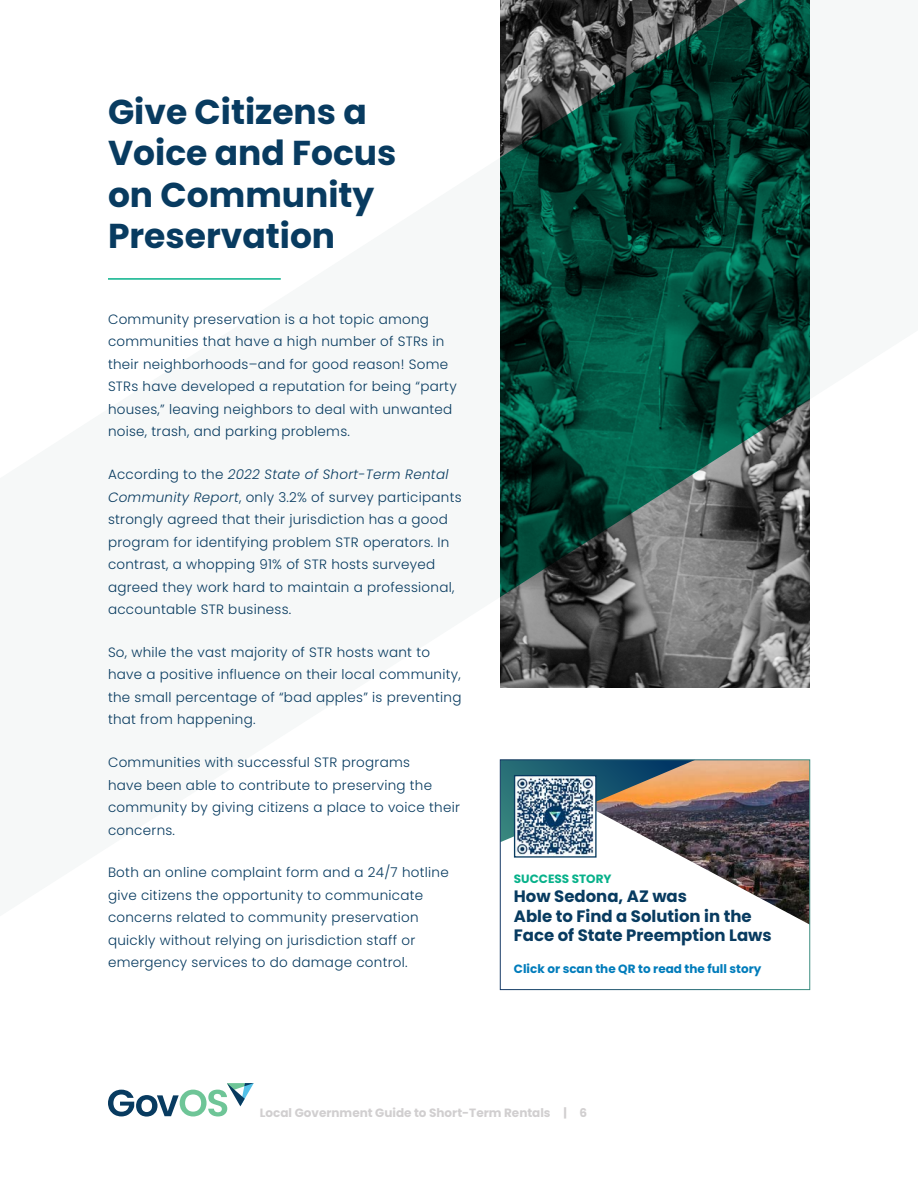
<style>
.page{position:relative;width:918px;height:1188px;background:#fff}
.page>*{position:absolute;margin:0;border:0;box-sizing:border-box;transform-origin:0 0}
.t1{font:700 34.5px/41.4px "Poppins";color:#083b60}
.t2{font:700 16.5px/19.5px "Poppins";color:#083b60}
.Paragraph{font:300 13.5px/22.5px "Poppins";letter-spacing:.02em;color:#083b60}
.t3{font:700 12px "Poppins";color:#d1cfd0}
.t4{font:700 12px "Poppins";color:#007cbb}
.t5{font:700 12px "Poppins";color:#07b18a}
.s1{font-style:italic}
</style>
<div class="page">
<svg style="left:108px;top:1083px;width:146px;height:34px"></svg>
<img style="left:500px;top:597px;width:310px;height:91px">
<svg style="left:500px;top:0;width:310px;height:597px;background:#1c483e"></svg>
<hr style="left:108px;top:278px;width:173px;height:2px;background:#07b18a">
<img style="left:513px;top:762px;width:295px;height:162px">
<svg style="left:502px;top:762px;width:193px;height:80px;background:#707570"></svg>
<img style="left:516px;top:777px;width:79px;height:79px">
<div style="left:514px;top:775px;width:83px;height:83px;border:1px solid #083b60"></div>
<div style="left:500px;top:760px;width:310px;height:230px;border:1px solid #fff"></div>
<h1 class="t1" style="left:108px;top:91px;width:290px">Give Citizens a<br>Voice and Focus on Community<br>Preservation</h1>
<p class="Paragraph" style="left:108px;top:308px;width:350px">Community preservation is a hot topic among communities that have a high number of STRs in their neighborhoods–and for good reason! Some STRs have developed a reputation for being “party houses,” leaving neighbors to deal with unwanted noise, trash, and parking problems.</p>
<p class="Paragraph" style="left:108px;top:463px;width:355px">According to the <span class="s1">2022 State of Short-Term Rental Community Report</span>, only 3.2% of survey participants strongly agreed that their jurisdiction has a good program for identifying problem STR operators. In contrast, a whopping 91% of STR hosts surveyed agreed they work hard to maintain a professional, accountable STR business.</p>
<p class="Paragraph" style="left:108px;top:641px;width:355px">So, while the vast majority of STR hosts want to have a positive influence on their local community, the small percentage of “bad apples” is preventing that from happening.</p>
<p class="Paragraph" style="left:108px;top:751px;width:353px">Communities with successful STR programs<br>have been able to contribute to preserving the community by giving citizens a place to voice their concerns.</p>
<p class="Paragraph" style="left:108px;top:861px;width:342px">Both an online complaint form and a 24/7 hotline give citizens the opportunity to communicate concerns related to community preservation quickly without relying on jurisdiction staff or emergency services to do damage control.</p>
<p class="t5" style="left:514px;top:872px;width:99px">SUCCESS STORY</p>
<p class="t2" style="left:514px;top:887px;width:259px">How Sedona, AZ was<br>Able to Find a Solution in the<br>Face of State Preemption Laws</p>
<p class="t4" style="left:514px;top:962px;width:249px">Click or scan the QR to read the full story</p>
<p class="t3" style="left:260px;top:1105px;width:329px">Local Government Guide to Short-Term Rentals | 6</p>
</div>
